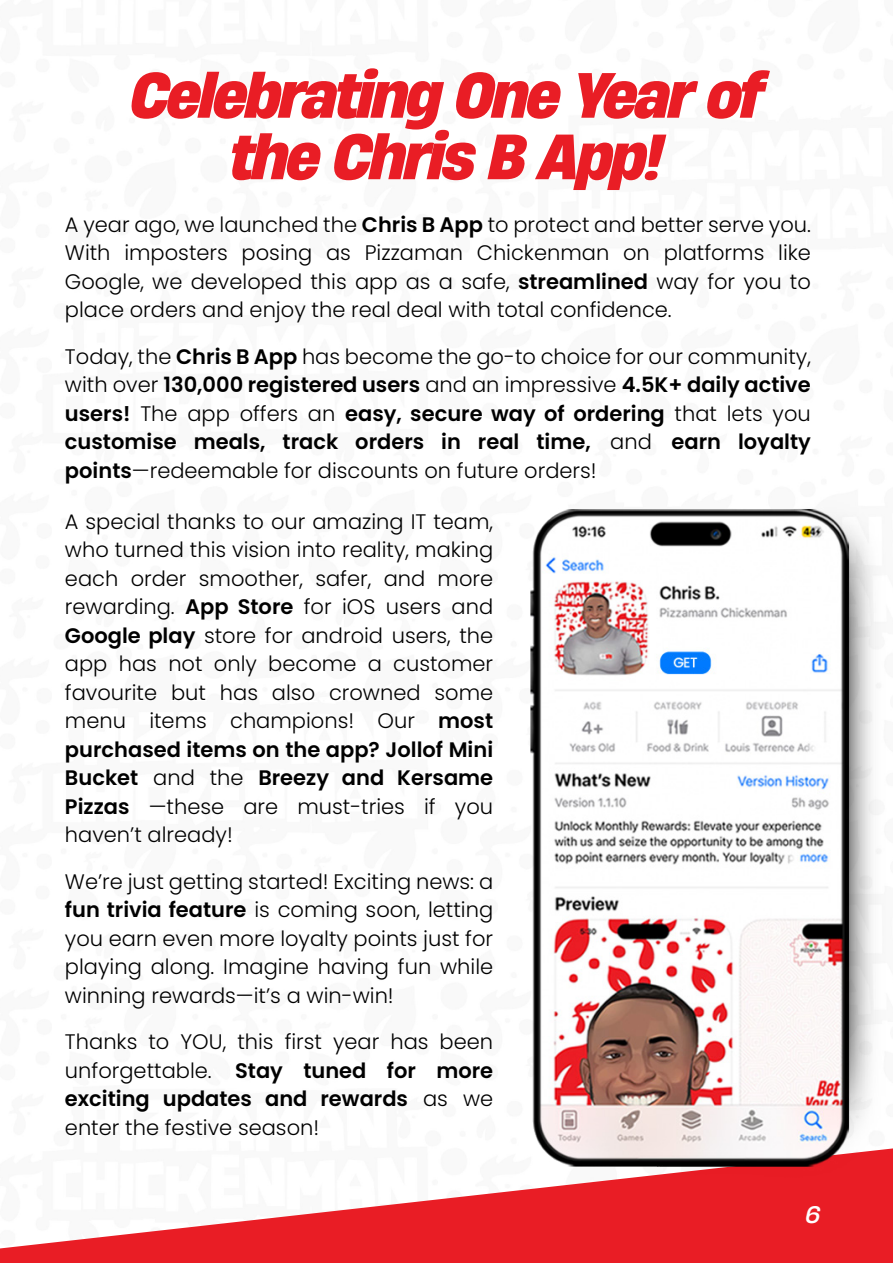
<style>
.page{position:relative;width:893px;height:1263px;background:#fff}
.page>*{position:absolute;margin:0;border:0;box-sizing:border-box;transform-origin:0 0}
.t1{font:italic 700 60px/61.5px "Heading Now 66";letter-spacing:-.05em;color:#e91d25;text-align:center}
.t2{font:italic 22.5px "Heading Now 74";color:#fff}
.t3{font:300 21px/28.5px "Poppins";color:#000;text-align:justify}
.s1{font-weight:600}
</style>
<div class="page">
<svg style="left:0;top:1148px;width:893px;height:115px;fill:#e91d25"></svg>
<img style="left:496px;top:509px;width:389px;height:692px">
<h1 class="t1" style="left:130px;top:63px;width:635px">Celebrating One Year of the Chris B App!</h1>
<p class="t3" style="left:65px;top:210px;width:747px">A year ago, we launched the <span class="s1">Chris B App</span> to protect and better serve you.<br>With imposters posing as Pizzaman Chickenman on platforms like Google, we developed this app as a safe, <span class="s1">streamlined</span> way for you to place orders and enjoy the real deal with total confidence.</p>
<p class="t3" style="left:65px;top:342px;width:747px">Today, the <span class="s1">Chris B App</span> has become the go-to choice for our community, with over <span class="s1">130,000 registered users</span> and an impressive <span class="s1">4.5K+ daily active users!</span> The app offers an <span class="s1">easy, secure way of ordering</span> that lets you <span class="s1">customise meals, track orders in real time,</span> and <span class="s1">earn loyalty points</span>—redeemable for discounts on future orders!</p>
<p class="t3" style="left:65px;top:507px;width:430px">A special thanks to our amazing IT team, who turned this vision into reality, making each order smoother, safer, and more rewarding. <span class="s1">App Store</span> for iOS users and <span class="s1">Google play</span> store for android users, the app has not only become a customer favourite but has also crowned some menu items champions! Our <span class="s1">most purchased items on the app? Jollof Mini Bucket</span> and the <span class="s1">Breezy and Kersame Pizzas</span> —these are must-tries if you haven’t already!</p>
<p class="t3" style="left:65px;top:867px;width:430px">We’re just getting started! Exciting news: a <span class="s1">fun trivia feature</span> is coming soon, letting you earn even more loyalty points just for playing along. Imagine having fun while winning rewards—it’s a win-win!</p>
<p class="t3" style="left:65px;top:1028px;width:430px">Thanks to YOU, this first year has been unforgettable. <span class="s1">Stay tuned for more exciting updates and rewards</span> as we enter the festive season!</p>
<p class="t2" style="left:805px;top:1198px;width:16px">6</p>
</div>
